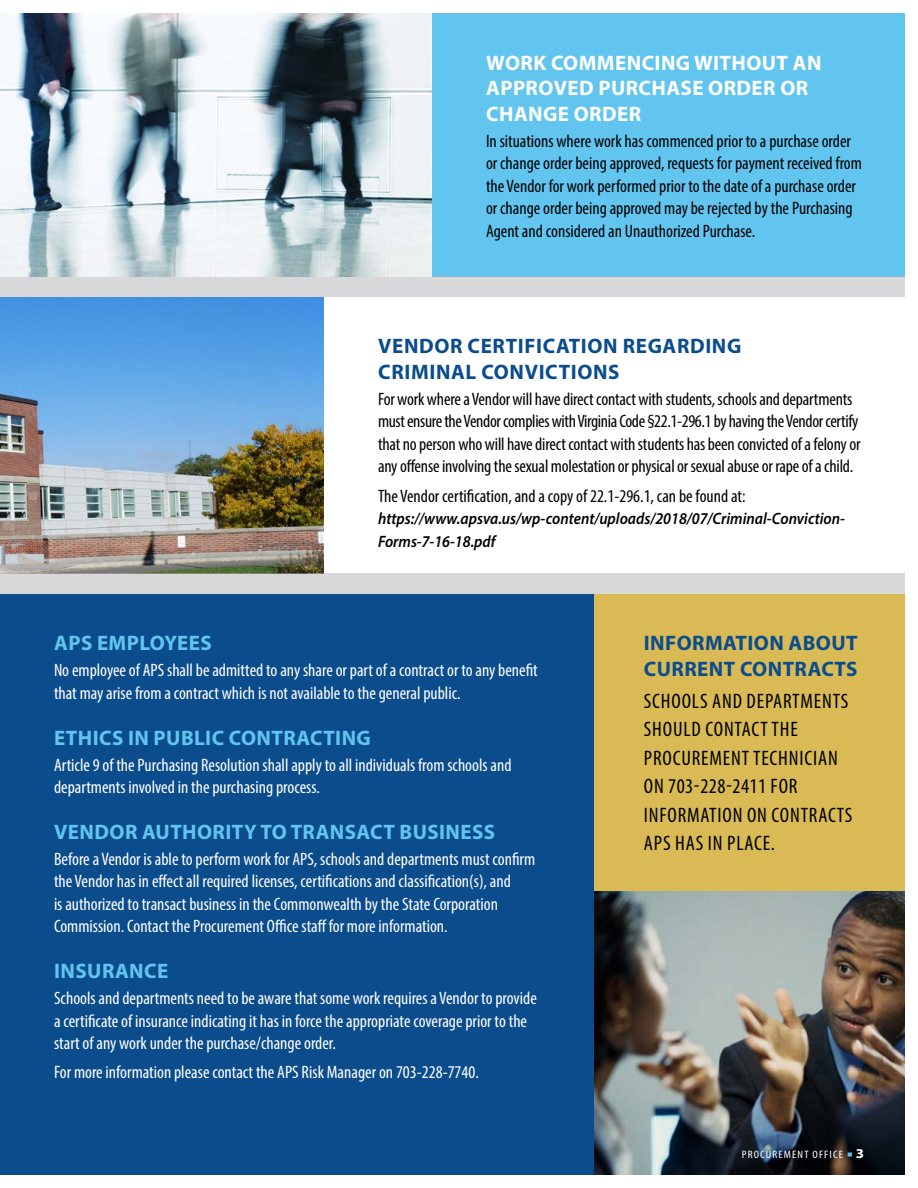
<style>
.page{position:relative;width:918px;height:1188px;background:#fff}
.page>*{position:absolute;margin:0;border:0;box-sizing:border-box;transform-origin:0 0}
.t1{font:700 21px/25.5px "Myriad Pro";letter-spacing:.03em;color:#0b4c8d}
.t2{font:700 21px "Myriad Pro";letter-spacing:.02em;color:#61c5ef}
.t3{font:condensed 21px "Myriad Pro";letter-spacing:.04em;color:#000}
.t4{font:700 21px "Myriad Pro";letter-spacing:.02em;color:#fff}
.t5{font:condensed 21px/28.5px "Myriad Pro";letter-spacing:.02em;color:#000}
.t6{font:condensed 18px/22.5px "Myriad Pro";color:#fff}
.t7{font:condensed 18px/22.5px "Myriad Pro";letter-spacing:-.01em;color:#000}
.t8{font:italic 600 16.5px/22.5px "Myriad Pro";color:#000;scale:.92 1}
.t9{font:700 13.5px "Myriad Pro";color:#fff;scale:1.11 1}
.t10{font:condensed 10.8px "Myriad Pro";color:#fff;scale:1.11 1}
.s1{color:#61c5ef}
</style>
<div class="page">
<div style="left:432px;top:14px;width:472px;height:263px;background:#61c5ef"></div>
<img style="left:594px;top:891px;width:310px;height:283px">
<div style="left:594px;top:594px;width:310px;height:297px;background:#d9ba54"></div>
<img style="left:0;top:297px;width:324px;height:277px">
<div style="left:0;top:594px;width:594px;height:580px;background:#0b4c8d"></div>
<div style="left:0;top:277px;width:904px;height:20px;background:#d8d7d9"></div>
<div style="left:0;top:574px;width:904px;height:20px;background:#d8d7d9"></div>
<img style="left:0;top:14px;width:432px;height:263px">
<p class="t4" style="left:486px;top:49px;width:34px">WORK</p>
<p class="t4" style="left:551px;top:49px;width:28px">COMMENCING</p>
<p class="t4" style="left:694px;top:49px;width:33px">WITHOUT</p>
<p class="t4" style="left:793px;top:49px;width:15px">AN</p>
<p class="t4" style="left:486px;top:74px;width:29px">APPROVED</p>
<p class="t4" style="left:598px;top:74px;width:27px">PURCHASE</p>
<p class="t4" style="left:708px;top:74px;width:30px">ORDER</p>
<p class="t4" style="left:780px;top:74px;width:15px">OR</p>
<p class="t4" style="left:486px;top:100px;width:28px">CHANGE</p>
<p class="t4" style="left:574px;top:100px;width:30px">ORDER</p>
<p class="t7" style="left:486px;top:129px;width:378px">In situations where work has commenced prior to a purchase order or change order being approved, requests for payment received from the Vendor for work performed prior to the date of a purchase order or change order being approved may be rejected by the Purchasing Agent and considered an Unauthorized Purchase.</p>
<p class="t1" style="left:378px;top:333px;width:365px;text-indent:89px">CERTIFICATION REGARDING<br>CRIMINAL CONVICTIONS</p>
<p class="t7" style="left:378px;top:387px;width:484px">For work where a Vendor will have direct contact with students, schools and departments must ensure the Vendor complies with Virginia Code §22.1-296.1 by having the Vendor certify that no person who will have direct contact with students has been convicted of a felony or any offense involving the sexual molestation or physical or sexual abuse or rape of a child.</p>
<p class="t7" style="left:378px;top:484px;width:369px">The Vendor certification, and a copy of 22.1-296.1, can be found at:</p>
<p class="t8" style="left:378px;top:507px;width:509px">https://www.apsva.us/wp-content/uploads/2018/07/Criminal-Conviction-<br>Forms-7-16-18.pdf</p>
<p class="t1" style="left:378px;top:333px;width:15px">VENDOR</p>
<p class="t2" style="left:54px;top:629px;width:159px">APS EMPLOYEES</p>
<p class="t6" style="left:54px;top:659px;width:485px">No employee of APS shall be admitted to any share or part of a contract or to any benefit that may arise from a contract which is not available to the general public.</p>
<p class="t2" style="left:54px;top:724px;width:318px">ETHICS IN PUBLIC CONTRACTING</p>
<p class="t6" style="left:54px;top:753px;width:459px">Article 9 of the Purchasing Resolution shall apply to all individuals from schools and departments involved in the purchasing process.</p>
<p class="t2" style="left:54px;top:818px;width:29px">VENDOR</p>
<p class="t2" style="left:142px;top:818px;width:355px">AUTHORITY TO TRANSACT BUSINESS</p>
<p class="t6" style="left:54px;top:847px;width:483px">Before a Vendor is able to perform work for APS, schools and departments must confirm the Vendor has in effect all required licenses, certifications and classification(s), and<br>is authorized to transact business in the Commonwealth by the State Corporation Commission. Contact the Procurement Office staff for more information.</p>
<p class="t2" style="left:54px;top:957px;width:116px">INSURANCE</p>
<p class="t6" style="left:54px;top:987px;width:484px">Schools and departments need to be aware that some work requires a Vendor to provide a certificate of insurance indicating it has in force the appropriate coverage prior to the start of any work under the purchase/change order.</p>
<p class="t6" style="left:54px;top:1061px;width:426px">For more information please contact the APS Risk Manager on 703-228-7740.</p>
<p class="t1" style="left:644px;top:630px;width:215px">INFORMATION ABOUT<br>CURRENT CONTRACTS</p>
<p class="t3" style="left:644px;top:688px;width:38px">Schools</p>
<p class="t3" style="left:712px;top:688px;width:45px">and departments</p>
<p class="t3" style="left:644px;top:717px;width:30px">should</p>
<p class="t3" style="left:705px;top:717px;width:10px">contact</p>
<p class="t3" style="left:772px;top:717px;width:26px">the</p>
<p class="t3" style="left:644px;top:745px;width:20px">Procurement</p>
<p class="t5" style="left:644px;top:743px;width:154px;text-indent:109px">Technician on 703-228-2411 for<br>information</p>
<p class="t3" style="left:747px;top:802px;width:35px">on contracts</p>
<p class="t3" style="left:644px;top:831px;width:93px">APS has in place</p>
<p class="t3" style="left:771px;top:831px;width:6px">.</p>
<p class="t10" style="left:742px;top:1148px;width:12px">Procurement</p>
<p class="t10" style="left:813px;top:1148px;width:6px">office</p>
<p class="t9" style="left:847px;top:1145px;width:17px"><span class="s1">■</span> 3</p>
</div>
